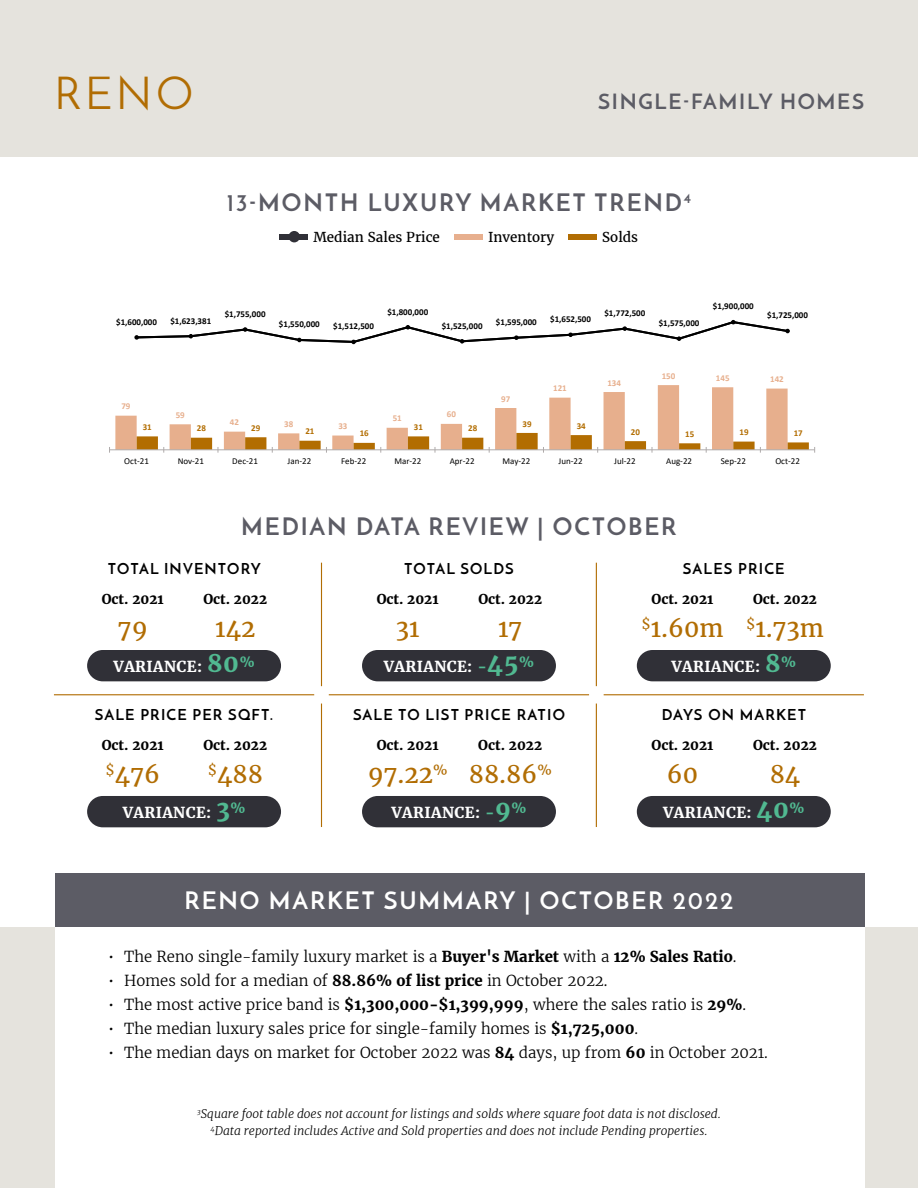
<style>
.page{position:relative;width:918px;height:1188px;background:#fff}
.page>*{position:absolute;margin:0;border:0;box-sizing:border-box;transform-origin:0 0}
.t1{font:45px "Josefin Sans";color:#b16d03}
.t2{font:700 24px "Josefin Sans";letter-spacing:.08em;color:#5c5c65}
.t3{font:24px "Merriweather";color:#b16d03}
.t4{font:700 24px "Josefin Sans";letter-spacing:.08em;color:#fff}
.t5{font:700 21px "Josefin Sans";letter-spacing:.08em;color:#5c5c65}
.t6{font:300 15px "Merriweather";color:#000}
.t7{font:700 15px "Josefin Sans";letter-spacing:.08em;color:#000}
.t8{font:700 15px "Merriweather";letter-spacing:.025em;color:#fff}
.t9{font:700 13.5px "Merriweather";color:#000}
.t10{font:13.5px "Merriweather";color:#000}
.t11{font:italic 300 12px/16.5px "Merriweather";color:#000;text-align:center}
.t12{font:700 9px "Calibri";color:#000}
.t13{font:9px "Calibri";color:#000}
.t14{font:700 9px "Calibri";color:#e7af8d}
.t15{font:700 9px "Calibri";color:#b26d01}
.s1{font-size:24px;color:#51b991}
.s2{color:#51b991}
.s3{font-weight:700}
</style>
<div class="page">
<div style="left:0;top:0;width:918px;height:158px;background:#e5e3dd"></div>
<div style="left:0;top:927px;width:918px;height:261px;background:#e5e3dd"></div>
<div style="left:55px;top:925px;width:810px;height:263px;background:#fff"></div>
<div style="left:55px;top:873px;width:810px;height:54px;background:#5c5c65"></div>
<hr style="left:54px;top:694px;width:260px;height:1px;background:#b16d03">
<hr style="left:321px;top:563px;width:1px;height:123px;background:#b16d03">
<hr style="left:321px;top:704px;width:1px;height:123px;background:#b16d03">
<hr style="left:596px;top:563px;width:1px;height:123px;background:#b16d03">
<hr style="left:596px;top:704px;width:1px;height:123px;background:#b16d03">
<hr style="left:329px;top:694px;width:260px;height:1px;background:#b16d03">
<hr style="left:604px;top:694px;width:260px;height:1px;background:#b16d03">
<div style="left:569px;top:234px;width:28px;height:6px;background:#b16d03"></div>
<div style="left:280px;top:234px;width:28px;height:6px;background:#303037"></div>
<div style="left:289px;top:231px;width:11px;height:11px;background:#303037;border-radius:50%"></div>
<div style="left:454px;top:234px;width:29px;height:6px;background:#e7af8e"></div>
<svg style="left:115px;top:387px;width:673px;height:62px"></svg>
<hr style="left:110px;top:449px;width:705px;height:1px;background:#afabab">
<svg style="left:137px;top:433px;width:678px;height:20px"></svg>
<svg style="left:134px;top:319px;width:656px;height:68px"></svg>
<div style="left:87px;top:650px;width:194px;height:31px;background:#303037;border-radius:16px"></div>
<div style="left:362px;top:650px;width:194px;height:31px;background:#303037;border-radius:16px"></div>
<div style="left:637px;top:650px;width:194px;height:31px;background:#303037;border-radius:16px"></div>
<div style="left:637px;top:796px;width:194px;height:31px;background:#303037;border-radius:16px"></div>
<div style="left:362px;top:796px;width:194px;height:31px;background:#303037;border-radius:16px"></div>
<div style="left:87px;top:796px;width:194px;height:31px;background:#303037;border-radius:16px"></div>
<h1 class="t1" style="left:54px;top:66px;width:141px">RENO</h1>
<h3 class="t5" style="left:598px;top:88px;width:267px">SINGLE-FAMILY HOMES</h3>
<h2 class="t2" style="left:227px;top:188px;width:466px">13-MONTH LUXURY MARKET TREND<sup>4</sup></h2>
<p class="t10" style="left:314px;top:228px;width:128px">Median Sales Price</p>
<p class="t10" style="left:488px;top:228px;width:68px">Inventory</p>
<p class="t10" style="left:602px;top:228px;width:37px">Solds</p>
<p class="t12" style="left:116px;top:315px;width:42px">$1,600,000</p>
<p class="t12" style="left:170px;top:314px;width:42px">$1,623,381</p>
<p class="t12" style="left:225px;top:308px;width:42px">$1,755,000</p>
<p class="t12" style="left:279px;top:318px;width:42px">$1,550,000</p>
<p class="t12" style="left:333px;top:320px;width:42px">$1,512,500</p>
<p class="t12" style="left:387px;top:305px;width:42px">$1,800,000</p>
<p class="t12" style="left:442px;top:319px;width:42px">$1,525,000</p>
<p class="t12" style="left:496px;top:316px;width:42px">$1,595,000</p>
<p class="t12" style="left:550px;top:313px;width:42px">$1,652,500</p>
<p class="t12" style="left:604px;top:307px;width:42px">$1,772,500</p>
<p class="t12" style="left:659px;top:317px;width:42px">$1,575,000</p>
<p class="t12" style="left:713px;top:300px;width:42px">$1,900,000</p>
<p class="t12" style="left:767px;top:309px;width:42px">$1,725,000</p>
<p class="t14" style="left:121px;top:400px;width:11px">79</p>
<p class="t14" style="left:501px;top:392px;width:11px">97</p>
<p class="t14" style="left:553px;top:382px;width:15px">121</p>
<p class="t14" style="left:607px;top:376px;width:15px">134</p>
<p class="t14" style="left:662px;top:369px;width:15px">150</p>
<p class="t14" style="left:716px;top:371px;width:15px">145</p>
<p class="t14" style="left:770px;top:373px;width:15px">142</p>
<p class="t14" style="left:176px;top:409px;width:11px">59</p>
<p class="t14" style="left:230px;top:416px;width:11px">42</p>
<p class="t14" style="left:284px;top:418px;width:11px">38</p>
<p class="t14" style="left:338px;top:420px;width:11px">33</p>
<p class="t15" style="left:143px;top:421px;width:11px">31</p>
<p class="t15" style="left:197px;top:422px;width:11px">28</p>
<p class="t15" style="left:251px;top:422px;width:11px">29</p>
<p class="t15" style="left:305px;top:425px;width:11px">21</p>
<p class="t15" style="left:360px;top:427px;width:11px">16</p>
<p class="t14" style="left:393px;top:412px;width:11px">51</p>
<p class="t14" style="left:447px;top:408px;width:11px">60</p>
<p class="t15" style="left:414px;top:421px;width:11px">31</p>
<p class="t15" style="left:468px;top:422px;width:11px">28</p>
<p class="t15" style="left:522px;top:417px;width:11px">39</p>
<p class="t15" style="left:577px;top:419px;width:11px">34</p>
<p class="t15" style="left:631px;top:425px;width:11px">20</p>
<p class="t15" style="left:685px;top:428px;width:11px">15</p>
<p class="t15" style="left:739px;top:426px;width:11px">19</p>
<p class="t15" style="left:794px;top:427px;width:11px">17</p>
<p class="t13" style="left:124px;top:455px;width:26px">Oct-21</p>
<p class="t13" style="left:178px;top:455px;width:28px">Nov-21</p>
<p class="t13" style="left:232px;top:455px;width:27px">Dec-21</p>
<p class="t13" style="left:288px;top:455px;width:25px">Jan-22</p>
<p class="t13" style="left:341px;top:455px;width:27px">Feb-22</p>
<p class="t13" style="left:394px;top:455px;width:28px">Mar-22</p>
<p class="t13" style="left:450px;top:455px;width:27px">Apr-22</p>
<p class="t13" style="left:502px;top:455px;width:29px">May-22</p>
<p class="t13" style="left:559px;top:455px;width:26px">Jun-22</p>
<p class="t13" style="left:614px;top:455px;width:23px">Jul-22</p>
<p class="t13" style="left:666px;top:455px;width:28px">Aug-22</p>
<p class="t13" style="left:721px;top:455px;width:27px">Sep-22</p>
<p class="t13" style="left:775px;top:455px;width:26px">Oct-22</p>
<h2 class="t2" style="left:241px;top:511px;width:437px">MEDIAN DATA REVIEW | OCTOBER</h2>
<p class="t7" style="left:108px;top:559px;width:155px">TOTAL INVENTORY</p>
<p class="t7" style="left:404px;top:559px;width:111px">TOTAL SOLDS</p>
<p class="t7" style="left:683px;top:559px;width:103px">SALES PRICE</p>
<p class="t9" style="left:102px;top:590px;width:63px">Oct. 2021</p>
<p class="t9" style="left:203px;top:590px;width:65px">Oct. 2022</p>
<p class="t9" style="left:377px;top:590px;width:63px">Oct. 2021</p>
<p class="t9" style="left:478px;top:590px;width:65px">Oct. 2022</p>
<p class="t9" style="left:652px;top:590px;width:63px">Oct. 2021</p>
<p class="t9" style="left:753px;top:590px;width:65px">Oct. 2022</p>
<h2 class="t3" style="left:118px;top:613px;width:31px">79</h2>
<h2 class="t3" style="left:215px;top:613px;width:42px">142</h2>
<h2 class="t3" style="left:396px;top:613px;width:25px">31</h2>
<h2 class="t3" style="left:498px;top:613px;width:26px">17</h2>
<h2 class="t3" style="left:641px;top:613px;width:184px"><sup>$</sup>1.60m <sup>$</sup>1.73m</h2>
<p class="t8" style="left:114px;top:657px;width:143px">VARIANCE: <span class="s1">80</span><sup>%</sup></p>
<p class="t8" style="left:384px;top:657px;width:152px">VARIANCE: <span class="s2">-</span><span class="s1">45</span><sup>%</sup></p>
<p class="t8" style="left:671px;top:657px;width:126px">VARIANCE: <span class="s1">8</span><sup>%</sup></p>
<p class="t7" style="left:95px;top:705px;width:180px">SALE PRICE PER SQFT.</p>
<p class="t7" style="left:353px;top:705px;width:213px">SALE TO LIST PRICE RATIO</p>
<p class="t7" style="left:662px;top:705px;width:146px">DAYS ON MARKET</p>
<p class="t9" style="left:102px;top:736px;width:63px">Oct. 2021</p>
<p class="t9" style="left:203px;top:736px;width:65px">Oct. 2022</p>
<p class="t9" style="left:377px;top:736px;width:63px">Oct. 2021</p>
<p class="t9" style="left:478px;top:736px;width:65px">Oct. 2022</p>
<p class="t9" style="left:652px;top:736px;width:63px">Oct. 2021</p>
<p class="t9" style="left:753px;top:736px;width:65px">Oct. 2022</p>
<h2 class="t3" style="left:106px;top:759px;width:56px"><sup>$</sup>476</h2>
<h2 class="t3" style="left:208px;top:759px;width:57px"><sup>$</sup>488</h2>
<p class="t8" style="left:123px;top:803px;width:124px">VARIANCE: <span class="s1">3</span><sup>%</sup></p>
<h2 class="t3" style="left:368px;top:759px;width:185px">97.22<sup>%</sup> 88.86<sup>%</sup></h2>
<p class="t8" style="left:392px;top:803px;width:136px">VARIANCE: <span class="s2">-</span><span class="s1">9</span><sup>%</sup></p>
<h2 class="t3" style="left:667px;top:759px;width:33px">60</h2>
<h2 class="t3" style="left:770px;top:759px;width:32px">84</h2>
<p class="t8" style="left:663px;top:803px;width:143px">VARIANCE: <span class="s1">40</span><sup>%</sup></p>
<h2 class="t4" style="left:184px;top:886px;width:551px">RENO MARKET SUMMARY | OCTOBER 2022</h2>
<p class="t6" style="left:108px;top:947px;width:630px">• The Reno single-family luxury market is a <span class="s3">Buyer's Market</span> with a <span class="s3">12% Sales Ratio</span>.</p>
<p class="t6" style="left:108px;top:971px;width:501px">• Homes sold for a median of <span class="s3">88.86% of list price</span> in October 2022.</p>
<p class="t6" style="left:108px;top:995px;width:640px">• The most active price band is <span class="s3">$1,300,000-$1,399,999</span>, where the sales ratio is <span class="s3">29%</span>.</p>
<p class="t6" style="left:108px;top:1019px;width:532px">• The median luxury sales price for single-family homes is <span class="s3">$1,725,000</span>.</p>
<p class="t6" style="left:108px;top:1043px;width:661px">• The median days on market for October 2022 was <span class="s3">84</span> days, up from <span class="s3">60</span> in October 2021.</p>
<p class="t11" style="left:197px;top:1106px;width:525px"><sup>3</sup>Square foot table does not account for listings and solds where square foot data is not disclosed.<br><sup>4</sup>Data reported includes Active and Sold properties and does not include Pending properties.</p>
</div>
